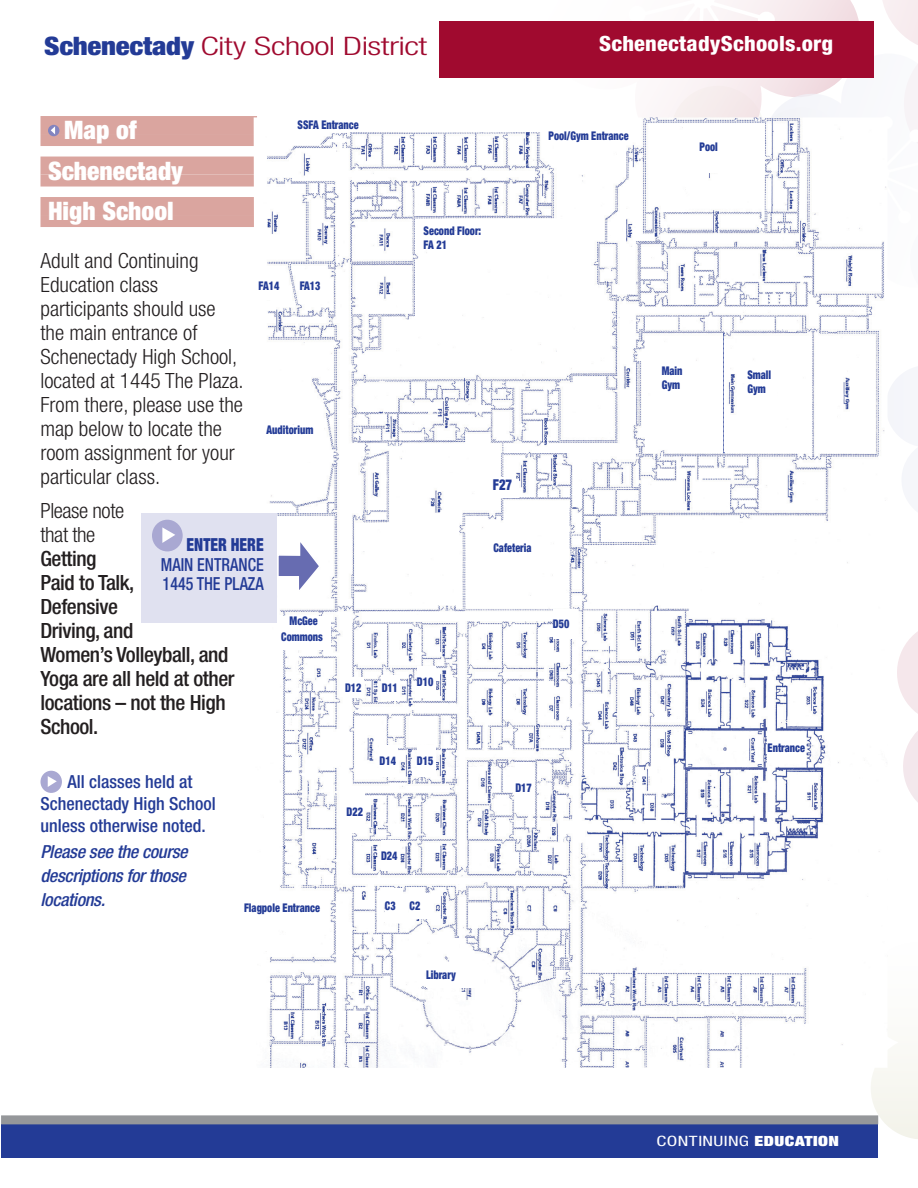
<style>
.page{position:relative;width:918px;height:1188px;background:#fff}
.page>*{position:absolute;margin:0;border:0;box-sizing:border-box;transform-origin:0 0}
.t1{font:300 condensed 25.5px "Helvetica Neue LT Std";letter-spacing:-.015em;color:#a00a2f;scale:1.39 1}
.course_section_heade{font:900 condensed 25.5px "Helvetica Neue LT Std";color:#fff}
.course_description{font:300 condensed 21px/24px "Helvetica Neue LT Std";color:#231f20}
.course_description-2{font:500 condensed 21px/24px "Helvetica Neue LT Std";letter-spacing:-.02em;color:#231f20}
.t2{font:800 condensed 21px "Helvetica Neue LT Std";letter-spacing:.01em;color:#fff;scale:1.07 1}
.course_description-3{font:500 condensed 18px/21.6px "Helvetica Neue LT Std";color:#233b96;text-align:center}
.course_description-4{font:italic 500 condensed 18px/24px "Helvetica Neue LT Std";letter-spacing:-.02em;color:#233b96;text-align:justify}
.tofctext1{font:500 condensed 18px/19.5px "Helvetica Neue LT Std";color:#233b96;text-align:justify;scale:.89 1}
.tofctext1-2{font:900 condensed 15px "Helvetica Neue LT Std";color:#233b96;scale:.85 1}
.t3{font:condensed 14.25px "Helvetica Neue LT Std";letter-spacing:.015em;color:#fff;scale:1.34 1}
.tofctext1-3{font:900 condensed 12px/14.4px "Helvetica Neue LT Std";color:#233b96;scale:.85 1}
.s1{font-weight:900;color:#233b96}
.s2{font-weight:300}
.s3{font-weight:900}
.s4{font-weight:900;font-size:14.1px}
</style>
<div class="page">
<svg style="left:897px;top:631px;width:21px;height:171px"></svg>
<svg style="left:871px;top:1054px;width:47px;height:85px"></svg>
<div style="left:440px;top:22px;width:434px;height:56px;background:#a00a2f"></div>
<div style="left:1px;top:1124px;width:877px;height:34px;background:#233b96"></div>
<div style="left:1px;top:1115px;width:877px;height:9px;background:#95979a"></div>
<div style="left:40px;top:116px;width:217px;height:18px;background:#daa59f"></div>
<div style="left:40px;top:134px;width:217px;height:12px;background:#daa59f"></div>
<div style="left:40px;top:157px;width:217px;height:18px;background:#daa59f"></div>
<div style="left:40px;top:175px;width:217px;height:12px;background:#daa59f"></div>
<div style="left:40px;top:197px;width:217px;height:18px;background:#daa59f"></div>
<div style="left:40px;top:215px;width:217px;height:12px;background:#daa59f"></div>
<div style="left:48px;top:125px;width:11px;height:11px;background:#8384bf;border-radius:50%"></div>
<svg style="left:51px;top:126px;width:4px;height:8px"></svg>
<div style="left:41px;top:771px;width:21px;height:22px;background:#a9a8d2;border-radius:50%"></div>
<svg style="left:48px;top:776px;width:9px;height:11px"></svg>
<img style="left:254px;top:117px;width:634px;height:951px">
<div style="left:274px;top:616px;width:56px;height:33px;background:#fff"></div>
<div style="left:488px;top:543px;width:49px;height:31px;background:#fff"></div>
<div style="left:345px;top:677px;width:18px;height:21px;background:#fff"></div>
<div style="left:380px;top:745px;width:18px;height:31px;background:#fff"></div>
<div style="left:417px;top:745px;width:18px;height:31px;background:#fff"></div>
<div style="left:515px;top:763px;width:17px;height:49px;background:#fff"></div>
<div style="left:347px;top:792px;width:18px;height:40px;background:#fff"></div>
<div style="left:381px;top:840px;width:18px;height:30px;background:#fff"></div>
<div style="left:385px;top:889px;width:18px;height:34px;background:#fff"></div>
<div style="left:410px;top:893px;width:18px;height:25px;background:#fff"></div>
<div style="left:259px;top:271px;width:27px;height:29px;background:#fff"></div>
<div style="left:488px;top:477px;width:25px;height:20px;background:#fff"></div>
<div style="left:493px;top:479px;width:25px;height:18px;background:#fff"></div>
<div style="left:288px;top:582px;width:19px;height:15px;background:#fff"></div>
<div style="left:417px;top:667px;width:18px;height:31px;background:#fff"></div>
<div style="left:382px;top:675px;width:18px;height:26px;background:#fff"></div>
<div style="left:768px;top:733px;width:38px;height:30px;background:#fff"></div>
<div style="left:300px;top:271px;width:27px;height:29px;background:#fff"></div>
<div style="left:267px;top:425px;width:55px;height:37px;background:#fff"></div>
<div style="left:426px;top:962px;width:50px;height:26px;background:#fff"></div>
<div style="left:553px;top:609px;width:25px;height:30px;background:#fff"></div>
<svg style="left:627px;top:0;width:291px;height:531px"></svg>
<div style="left:142px;top:513px;width:135px;height:109px;background:#e0e1f0"></div>
<div style="left:152px;top:520px;width:31px;height:31px;background:#a9a8d2;border-radius:50%"></div>
<svg style="left:162px;top:527px;width:13px;height:16px"></svg>
<div style="left:298px;top:116px;width:248px;height:16px;background:#fff"></div>
<svg style="left:277px;top:536px;width:45px;height:60px"></svg>
<p class="t1" style="left:44px;top:31px;width:277px"><span class="s1">Schenectady</span> City School District</p>
<p class="t2" style="left:599px;top:30px;width:220px">SchenectadySchools.org</p>
<p class="tofctext1-3" style="left:298px;top:117px;width:74px">SSFA Entrance</p>
<p class="course_section_heade" style="left:64px;top:114px;width:74px">Map of</p>
<p class="course_section_heade" style="left:48px;top:155px;width:137px">Schenectady</p>
<p class="course_section_heade" style="left:48px;top:195px;width:127px">High School</p>
<p class="course_description" style="left:40px;top:249px;width:205px">Adult and Continuing<br>Education class participants should use the main entrance of<br>Schenectady High School, located at 1445 The Plaza.<br>From there, please use the map below to locate the room assignment for your particular class.</p>
<p class="course_description-2" style="left:40px;top:498px;width:196px"><span class="s2">Please note<br>that the<br></span>Getting<br>Paid to Talk,<br>Defensive<br>Driving, and<br>Women’s Volleyball, and<br>Yoga are all held at other locations – not the High<br>School.</p>
<p class="tofctext1-3" style="left:300px;top:278px;width:26px">FA13</p>
<p class="tofctext1-3" style="left:259px;top:278px;width:26px">FA14</p>
<p class="tofctext1-3" style="left:267px;top:422px;width:56px">Auditorium</p>
<p class="tofctext1" style="left:161px;top:535px;width:117px;text-indent:26px"><span class="s3">ENTER HERE </span>MAIN ENTRANCE 1445 THE PLAZA</p>
<p class="tofctext1-3" style="left:281px;top:612px;width:50px;line-height:16.5px;text-align:center">McGee<br>Commons</p>
<p class="tofctext1-3" style="left:345px;top:680px;width:21px">D12</p>
<p class="course_description-3" style="left:40px;top:771px;width:177px">All classes held at<br>Schenectady High School unless otherwise noted.</p>
<p class="course_description-4" style="left:40px;top:840px;width:149px">Please see the course descriptions for those locations.</p>
<p class="tofctext1-3" style="left:347px;top:805px;width:21px">D22</p>
<p class="tofctext1-3" style="left:244px;top:900px;width:91px">Flagpole Entrance</p>
<p class="tofctext1-3" style="left:424px;top:223px;width:69px">Second Floor:<br>FA 21</p>
<p class="tofctext1-3" style="left:382px;top:681px;width:20px">D11</p>
<p class="tofctext1-3" style="left:417px;top:675px;width:21px">D10</p>
<p class="tofctext1-3" style="left:380px;top:754px;width:21px">D14</p>
<p class="tofctext1-3" style="left:417px;top:754px;width:21px">D15</p>
<p class="tofctext1-3" style="left:381px;top:848px;width:21px">D24</p>
<p class="tofctext1-3" style="left:385px;top:898px;width:14px">C3</p>
<p class="tofctext1-3" style="left:410px;top:898px;width:14px">C2</p>
<p class="tofctext1-2" style="left:493px;top:475px;width:24px">F27</p>
<p class="tofctext1-3" style="left:493px;top:540px;width:46px">Cafeteria</p>
<p class="tofctext1-3" style="left:515px;top:780px;width:21px">D17</p>
<p class="tofctext1-3" style="left:549px;top:128px;width:96px">Pool/Gym Entrance</p>
<p class="tofctext1-3" style="left:553px;top:617px;width:21px">D50</p>
<p class="tofctext1-3" style="left:426px;top:968px;width:37px">Library</p>
<p class="tofctext1-3" style="left:700px;top:140px;width:23px">Pool</p>
<p class="tofctext1-3" style="left:662px;top:363px;width:26px">Main<br>Gym</p>
<p class="tofctext1-3" style="left:747px;top:367px;width:29px">Small<br>Gym</p>
<p class="tofctext1-3" style="left:768px;top:741px;width:46px">Entrance</p>
<p class="t3" style="left:657px;top:1133px;width:137px">CONTINUING <span class="s4">EDUCATION</span></p>
</div>
